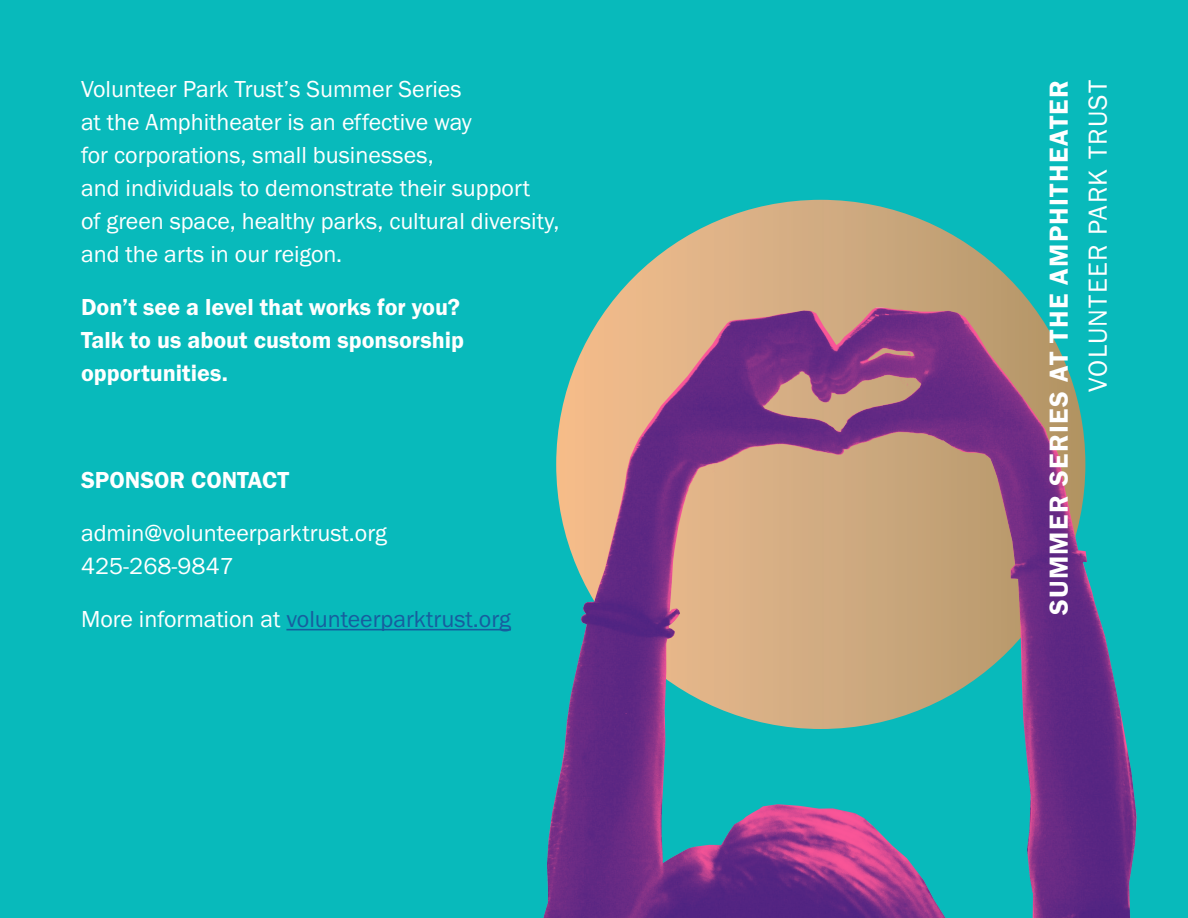
<style>
.page{position:relative;width:1188px;height:918px;background:#08babb}
.page>*{position:absolute;margin:0;border:0;box-sizing:border-box;transform-origin:0 0}
.t1{font:27px "Franklin Gothic URW Dem";letter-spacing:.05em;color:#fff}
.t2{font:27px "Franklin Gothic URW Boo";letter-spacing:.045em;color:#fff}
.Copy{font:24px/33px "Franklin Gothic URW Boo";color:#fff}
.Copy-2{font:24px/33px "Franklin Gothic URW Dem";color:#fff}
.Copy-3{font:24px "Franklin Gothic URW Boo";color:#175d9e}
.s1{color:#fff}
</style>
<div class="page">
<hr style="left:286px;top:629px;width:225px;height:1px;background:#175d9e">
<img style="left:543px;top:199px;width:594px;height:719px">
<p class="Copy" style="left:81px;top:72px;width:480px">Volunteer Park Trust’s Summer Series<br>at the Amphitheater is an effective way<br>for corporations, small businesses,<br>and individuals to demonstrate their support<br>of green space, healthy parks, cultural diversity, and the arts in our reigon.</p>
<p class="Copy-2" style="left:81px;top:290px;width:385px">Don’t see a level that works for you?<br>Talk to us about custom sponsorship opportunities.</p>
<p class="Copy-2" style="left:81px;top:463px;width:210px">SPONSOR CONTACT</p>
<p class="Copy" style="left:81px;top:516px;width:308px">admin@volunteerparktrust.org<br>425-268-9847</p>
<p class="Copy-3" style="left:81px;top:604px;width:432px"><span class="s1">More information at</span> volunteerparktrust.org</p>
<p class="t1" style="left:1042px;top:615px;width:536px;rotate:-90deg">SUMMER SERIES AT THE AMPHITHEATER</p>
<p class="t2" style="left:1081px;top:392px;width:313px;rotate:-90deg">VOLUNTEER PARK TRUST</p>
</div>
